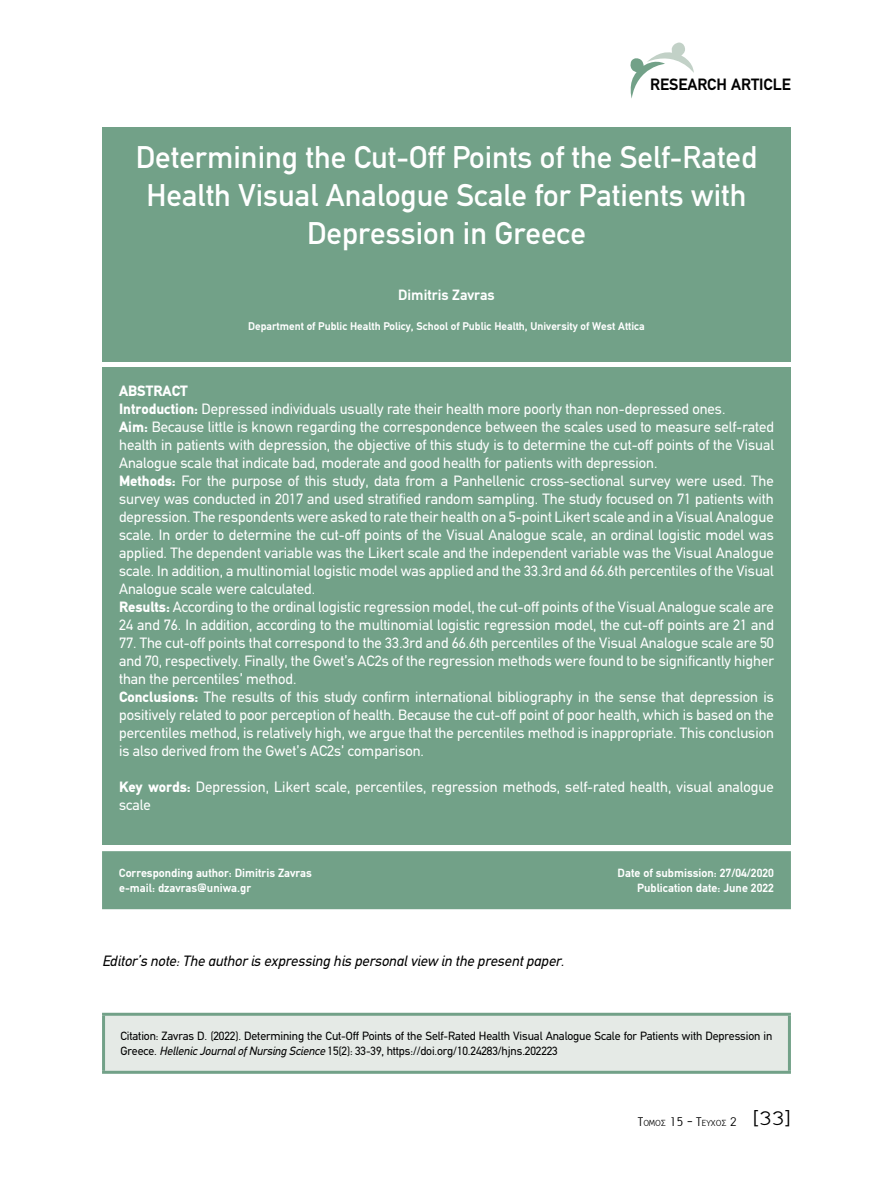
<style>
.page{position:relative;width:893px;height:1191px;background:#fff}
.page>*{position:absolute;margin:0;border:0;box-sizing:border-box;transform-origin:0 0}
.t1{font:500 31.5px/37.8px "PF Din Text";color:#fff;text-align:center}
.t2{font:700 16.5px "PF Din Text";color:#000}
.t3{font:15px/18px "PF Din Text";color:#fff}
.t4{font:italic 15px "PF Din Text";color:#000}
.t5{font:700 15px "PF Din Text";color:#fff}
.t6{font:12px/15px "PF Din Text";letter-spacing:-.01em;color:#000}
.t7{font:700 12px/15px "PF Din Text";color:#fff}
.t8{font:700 11.25px "PF Din Text";color:#fff}
.t9{font:9.45px "PF Report";color:#000}
.s1{font-weight:900}
.s2{font-style:italic}
.s3{font-size:13.5px}
.s4{font-size:21px}
</style>
<div class="page">
<svg style="left:630px;top:42px;width:64px;height:57px"></svg>
<div style="left:102px;top:128px;width:689px;height:234px;background:#72a188"></div>
<div style="left:102px;top:368px;width:689px;height:477px;background:#72a188"></div>
<div style="left:102px;top:851px;width:689px;height:58px;background:#72a188"></div>
<div style="left:104px;top:1014px;width:685px;height:58px;background:#e5eae6"></div>
<hr style="left:102px;top:1015px;width:3px;height:55px;background:#72a188">
<hr style="left:102px;top:1012px;width:689px;height:3px;background:#72a188">
<hr style="left:788px;top:1015px;width:3px;height:55px;background:#72a188">
<hr style="left:102px;top:1070px;width:689px;height:3px;background:#72a188">
<p class="t2" style="left:650px;top:74px;width:142px">RESEARCH ARTICLE</p>
<h1 class="t1" style="left:136px;top:139px;width:623px">Determining the Cut-Off Points of the Self-Rated<br>Health Visual Analogue Scale for Patients with<br>Depression in Greece</h1>
<p class="t5" style="left:398px;top:286px;width:98px">Dimitris Zavras</p>
<p class="t8" style="left:248px;top:319px;width:398px">Department of Public Health Policy, School of Public Health, University of West Attica</p>
<p class="t3" style="left:119px;top:382px;width:656px"><span class="s1">ABSTRACT<br>Introduction:</span> Depressed individuals usually rate their health more poorly than non-depressed ones.<br><span class="s1">Aim:</span> Because little is known regarding the correspondence between the scales used to measure self-rated health in patients with depression, the objective of this study is to determine the cut-off points of the Visual Analogue scale that indicate bad, moderate and good health for patients with depression.<br><span class="s1">Methods:</span> For the purpose of this study, data from a Panhellenic cross-sectional survey were used. The survey was conducted in 2017 and used stratified random sampling. The study focused on 71 patients with depression. The respondents were asked to rate their health on a 5-point Likert scale and in a Visual Analogue scale. In order to determine the cut-off points of the Visual Analogue scale, an ordinal logistic model was applied. The dependent variable was the Likert scale and the independent variable was the Visual Analogue scale. In addition, a multinomial logistic model was applied and the 33.3rd and 66.6th percentiles of the Visual Analogue scale were calculated.<br><span class="s1">Results:</span> According to the ordinal logistic regression model, the cut-off points of the Visual Analogue scale are 24 and 76. In addition, according to the multinomial logistic regression model, the cut-off points are 21 and</p>
<p class="t3" style="left:119px;top:634px;width:656px">77. The cut-off points that correspond to the 33.3rd and 66.6th percentiles of the Visual Analogue scale are 50 and 70, respectively. Finally, the Gwet’s AC2s of the regression methods were found to be significantly higher than the percentiles’ method.<br><span class="s1">Conclusions:</span> The results of this study confirm international bibliography in the sense that depression is positively related to poor perception of health. Because the cut-off point of poor health, which is based on the percentiles method, is relatively high, we argue that the percentiles method is inappropriate. This conclusion is also derived from the Gwet’s AC2s’ comparison.</p>
<p class="t3" style="left:119px;top:778px;width:656px"><span class="s1">Key words:</span> Depression, Likert scale, percentiles, regression methods, self-rated health, visual analogue scale</p>
<p class="t7" style="left:119px;top:865px;width:194px">Corresponding author: Dimitris Zavras e-mail: dzavras@uniwa.gr</p>
<p class="t7" style="left:618px;top:865px;width:158px;text-align:right">Date of submission: 27/04/2020<br>Publication date: June 2022</p>
<p class="t4" style="left:102px;top:952px;width:464px">Editor’s note: The author is expressing his personal view in the present paper.</p>
<p class="t6" style="left:121px;top:1028px;width:653px">Citation: Zavras D. (2022). Determining the Cut-Off Points of the Self-Rated Health Visual Analogue Scale for Patients with Depression in<br>Greece. <span class="s2">Hellenic Journal of Nursing Science</span> 15(2): 33-39, https://doi.org/10.24283/hjns.202223</p>
<p class="t9" style="left:638px;top:1118px;width:154px"><span class="s3">Τ</span>ομος <span class="s3">15 - Τ</span>ευχοσ <span class="s3">2</span> <span class="s4">[33]</span></p>
</div>
